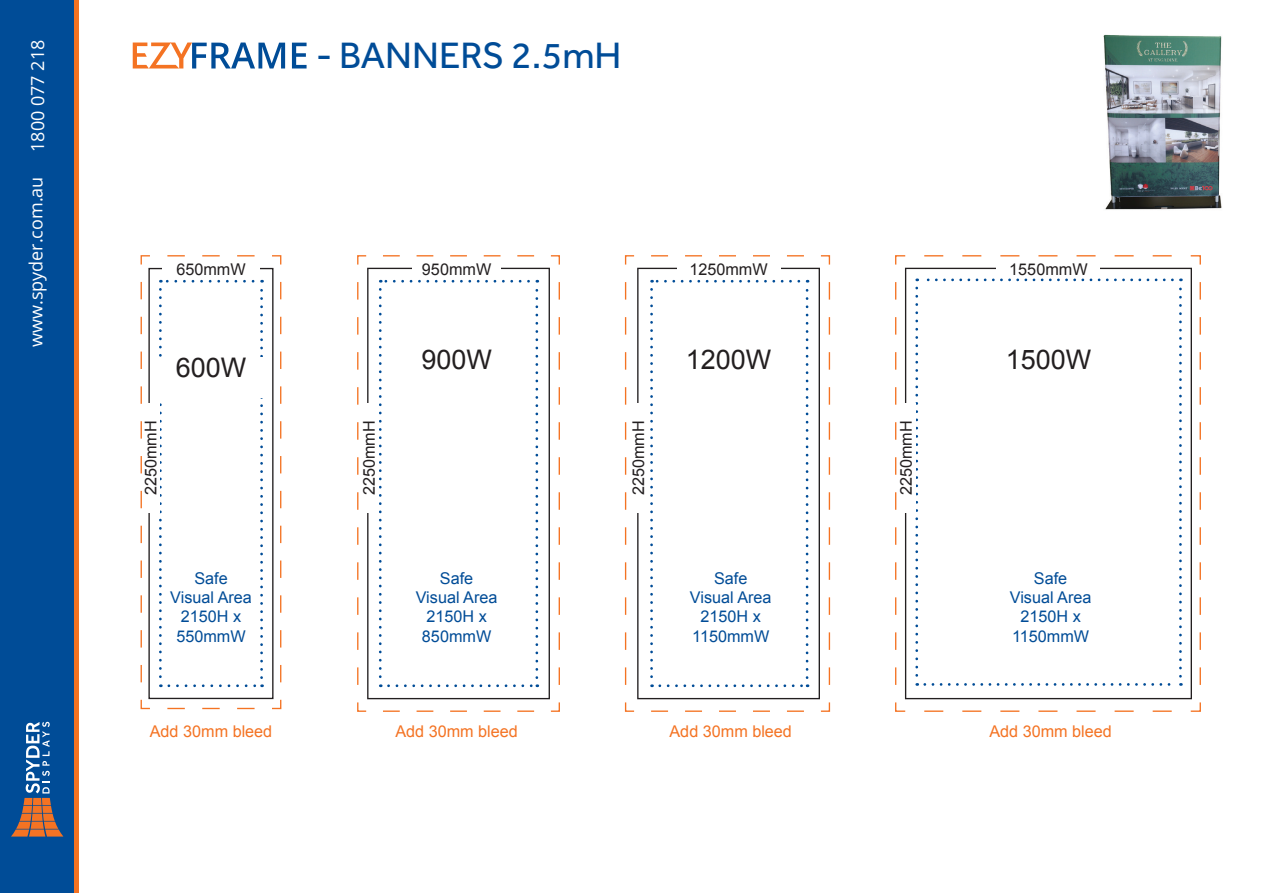
<style>
.page{position:relative;width:1263px;height:893px;background:#fff}
.page>*{position:absolute;margin:0;border:0;box-sizing:border-box;transform-origin:0 0}
.t1{font:37.95px "Effra";color:#004c97}
.t2{font:27px "Arial";color:#231f20}
.t3{font:18px "Open Sans";color:#fff}
.t4{font:16.2px "Arial";color:#004c97}
.t5{font:16.2px "Arial";color:#231f20}
.t6{font:16.2px "Arial";color:#f47323}
</style>
<div class="page">
<div style="left:0;top:0;width:74px;height:893px;background:#004c97"></div>
<hr style="left:74px;top:0;width:4px;height:893px;background:#f47323">
<svg style="left:11px;top:722px;width:52px;height:114px"></svg>
<svg style="left:133px;top:43px;width:174px;height:26px"></svg>
<svg style="left:140px;top:255px;width:142px;height:455px"></svg>
<svg style="left:159px;top:289px;width:3px;height:398px"></svg>
<svg style="left:169px;top:684px;width:94px;height:3px"></svg>
<svg style="left:260px;top:280px;width:3px;height:398px"></svg>
<svg style="left:160px;top:280px;width:93px;height:3px"></svg>
<div style="left:148px;top:268px;width:125px;height:431px;border:1px solid #231f20"></div>
<div style="left:163px;top:263px;width:97px;height:12px;background:#fff"></div>
<div style="left:145px;top:403px;width:15px;height:110px;background:#fff"></div>
<svg style="left:357px;top:255px;width:203px;height:457px"></svg>
<div style="left:412px;top:263px;width:89px;height:12px;background:#fff"></div>
<div style="left:151px;top:358px;width:120px;height:40px;background:#fff"></div>
<div style="left:396px;top:350px;width:121px;height:40px;background:#fff"></div>
<svg style="left:624px;top:255px;width:207px;height:457px"></svg>
<div style="left:677px;top:263px;width:103px;height:13px;background:#fff"></div>
<div style="left:668px;top:350px;width:121px;height:40px;background:#fff"></div>
<svg style="left:379px;top:289px;width:3px;height:398px"></svg>
<svg style="left:388px;top:684px;width:150px;height:3px"></svg>
<svg style="left:535px;top:280px;width:3px;height:398px"></svg>
<svg style="left:380px;top:280px;width:149px;height:3px"></svg>
<svg style="left:650px;top:289px;width:3px;height:398px"></svg>
<svg style="left:660px;top:684px;width:148px;height:3px"></svg>
<svg style="left:806px;top:280px;width:2px;height:398px"></svg>
<svg style="left:651px;top:280px;width:148px;height:3px"></svg>
<div style="left:363px;top:403px;width:15px;height:110px;background:#fff"></div>
<div style="left:632px;top:403px;width:16px;height:110px;background:#fff"></div>
<svg style="left:895px;top:255px;width:306px;height:457px"></svg>
<div style="left:997px;top:263px;width:103px;height:13px;background:#fff"></div>
<div style="left:988px;top:350px;width:121px;height:40px;background:#fff"></div>
<svg style="left:915px;top:288px;width:3px;height:398px"></svg>
<svg style="left:925px;top:683px;width:256px;height:3px"></svg>
<svg style="left:1179px;top:279px;width:3px;height:397px"></svg>
<svg style="left:917px;top:279px;width:255px;height:2px"></svg>
<div style="left:900px;top:403px;width:15px;height:110px;background:#fff"></div>
<img style="left:1103px;top:34px;width:119px;height:176px">
<p class="t3" style="left:25px;top:152px;width:114px;rotate:-90deg">1800 077 218</p>
<p class="t1" style="left:316px;top:33px;width:307px">- BANNERS 2.5mH</p>
<p class="t3" style="left:24px;top:347px;width:172px;rotate:-90deg">www.spyder.com.au</p>
<p class="t5" style="left:176px;top:259px;width:71px">650mmW</p>
<p class="t5" style="left:422px;top:259px;width:71px">950mmW</p>
<p class="t5" style="left:140px;top:495px;width:76px;rotate:-90deg">2250mmH</p>
<p class="t2" style="left:176px;top:350px;width:72px">600W</p>
<p class="t2" style="left:421px;top:342px;width:72px">900W</p>
<p class="t5" style="left:359px;top:495px;width:76px;rotate:-90deg">2250mmH</p>
<p class="t5" style="left:628px;top:495px;width:76px;rotate:-90deg">2250mmH</p>
<p class="t4" style="left:194px;top:567px;width:35px">Safe</p>
<p class="t4" style="left:170px;top:587px;width:83px">Visual Area</p>
<p class="t4" style="left:181px;top:606px;width:62px">2150H x</p>
<p class="t4" style="left:176px;top:626px;width:71px">550mmW</p>
<p class="t4" style="left:440px;top:567px;width:35px">Safe</p>
<p class="t4" style="left:416px;top:587px;width:83px">Visual Area</p>
<p class="t4" style="left:426px;top:606px;width:62px">2150H x</p>
<p class="t4" style="left:422px;top:626px;width:71px">850mmW</p>
<p class="t5" style="left:689px;top:258px;width:80px">1250mmW</p>
<p class="t2" style="left:686px;top:342px;width:87px">1200W</p>
<p class="t4" style="left:714px;top:567px;width:35px">Safe</p>
<p class="t4" style="left:690px;top:587px;width:83px">Visual Area</p>
<p class="t4" style="left:701px;top:606px;width:62px">2150H x</p>
<p class="t4" style="left:692px;top:626px;width:79px">1150mmW</p>
<p class="t6" style="left:150px;top:721px;width:124px">Add 30mm bleed</p>
<p class="t6" style="left:395px;top:721px;width:124px">Add 30mm bleed</p>
<p class="t6" style="left:669px;top:721px;width:124px">Add 30mm bleed</p>
<p class="t5" style="left:895px;top:495px;width:76px;rotate:-90deg">2250mmH</p>
<p class="t5" style="left:1009px;top:258px;width:80px">1550mmW</p>
<p class="t2" style="left:1006px;top:342px;width:87px">1500W</p>
<p class="t4" style="left:1034px;top:567px;width:35px">Safe</p>
<p class="t4" style="left:1010px;top:587px;width:83px">Visual Area</p>
<p class="t4" style="left:1020px;top:606px;width:62px">2150H x</p>
<p class="t4" style="left:1012px;top:626px;width:79px">1150mmW</p>
<p class="t6" style="left:989px;top:721px;width:124px">Add 30mm bleed</p>
</div>
